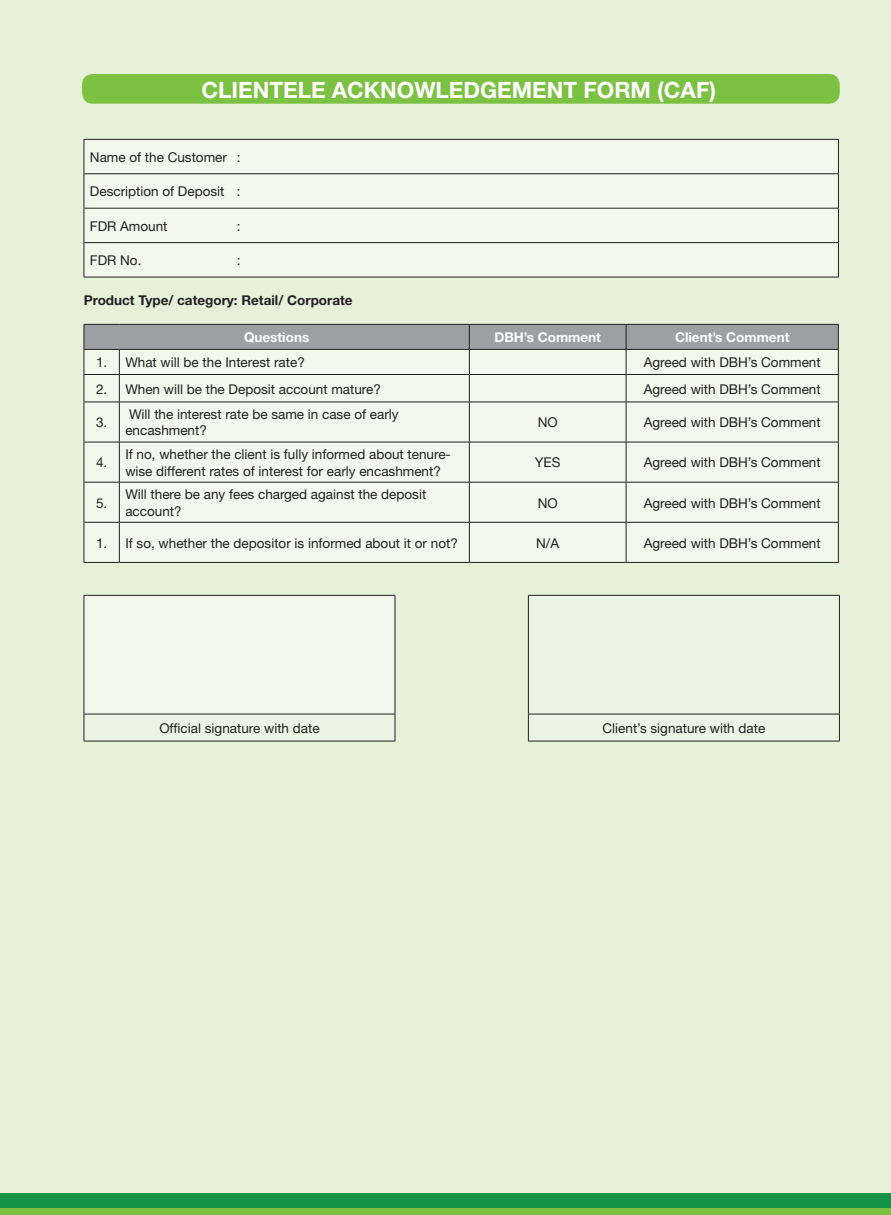
<style>
.page{position:relative;width:891px;height:1215px;background:#e6f1da}
.page>*{position:absolute;margin:0;border:0;box-sizing:border-box;transform-origin:0 0}
.t1{font:700 22.5px "Helvetica Neue";color:#fff}
.t2{font:13.5px/16.2px "Helvetica Neue";color:#231f20}
.t3{font:700 13.5px "Helvetica Neue";color:#231f20}
.t4{font:700 13.5px "Helvetica Neue";color:#fff}
</style>
<div class="page">
<div style="left:0;top:1208px;width:891px;height:7px;background:#7bc142"></div>
<div style="left:0;top:1193px;width:891px;height:15px;background:#129346"></div>
<div style="left:85px;top:140px;width:753px;height:137px;background:#f2f8ec"></div>
<hr style="left:84px;top:139px;width:755px;height:1px;background:#231f20">
<hr style="left:84px;top:140px;width:1px;height:34px;background:#231f20">
<hr style="left:838px;top:140px;width:1px;height:34px;background:#231f20">
<hr style="left:84px;top:174px;width:755px;height:1px;background:#231f20">
<hr style="left:84px;top:174px;width:1px;height:34px;background:#231f20">
<hr style="left:838px;top:174px;width:1px;height:34px;background:#231f20">
<hr style="left:84px;top:208px;width:755px;height:1px;background:#231f20">
<hr style="left:84px;top:208px;width:1px;height:34px;background:#231f20">
<hr style="left:838px;top:208px;width:1px;height:34px;background:#231f20">
<hr style="left:84px;top:242px;width:755px;height:1px;background:#231f20">
<hr style="left:84px;top:243px;width:1px;height:34px;background:#231f20">
<hr style="left:838px;top:243px;width:1px;height:34px;background:#231f20">
<hr style="left:84px;top:277px;width:755px;height:1px;background:#231f20">
<div style="left:85px;top:403px;width:753px;height:159px;background:#f2f8ec"></div>
<svg style="left:84px;top:324px;width:755px;height:78px;background:#cdd1cb"></svg>
<hr style="left:84px;top:402px;width:35px;height:1px;background:#231f20">
<hr style="left:84px;top:402px;width:1px;height:40px;background:#231f20">
<hr style="left:119px;top:402px;width:350px;height:1px;background:#231f20">
<hr style="left:119px;top:402px;width:1px;height:40px;background:#231f20">
<hr style="left:469px;top:402px;width:157px;height:1px;background:#231f20">
<hr style="left:469px;top:402px;width:1px;height:40px;background:#231f20">
<hr style="left:626px;top:402px;width:213px;height:1px;background:#231f20">
<hr style="left:626px;top:402px;width:1px;height:40px;background:#231f20">
<hr style="left:838px;top:402px;width:1px;height:40px;background:#231f20">
<hr style="left:84px;top:442px;width:35px;height:1px;background:#231f20">
<hr style="left:84px;top:442px;width:1px;height:40px;background:#231f20">
<hr style="left:119px;top:442px;width:350px;height:1px;background:#231f20">
<hr style="left:119px;top:442px;width:1px;height:40px;background:#231f20">
<hr style="left:469px;top:442px;width:157px;height:1px;background:#231f20">
<hr style="left:469px;top:442px;width:1px;height:40px;background:#231f20">
<hr style="left:626px;top:442px;width:213px;height:1px;background:#231f20">
<hr style="left:626px;top:442px;width:1px;height:40px;background:#231f20">
<hr style="left:838px;top:442px;width:1px;height:40px;background:#231f20">
<hr style="left:84px;top:482px;width:35px;height:1px;background:#231f20">
<hr style="left:84px;top:482px;width:1px;height:40px;background:#231f20">
<hr style="left:119px;top:482px;width:350px;height:1px;background:#231f20">
<hr style="left:119px;top:482px;width:1px;height:40px;background:#231f20">
<hr style="left:469px;top:482px;width:157px;height:1px;background:#231f20">
<hr style="left:469px;top:482px;width:1px;height:40px;background:#231f20">
<hr style="left:626px;top:482px;width:213px;height:1px;background:#231f20">
<hr style="left:626px;top:482px;width:1px;height:40px;background:#231f20">
<hr style="left:838px;top:482px;width:1px;height:40px;background:#231f20">
<hr style="left:84px;top:522px;width:35px;height:1px;background:#231f20">
<hr style="left:84px;top:523px;width:1px;height:39px;background:#231f20">
<hr style="left:119px;top:522px;width:350px;height:1px;background:#231f20">
<hr style="left:119px;top:523px;width:1px;height:39px;background:#231f20">
<hr style="left:469px;top:522px;width:157px;height:1px;background:#231f20">
<hr style="left:469px;top:523px;width:1px;height:39px;background:#231f20">
<hr style="left:626px;top:522px;width:213px;height:1px;background:#231f20">
<hr style="left:626px;top:523px;width:1px;height:39px;background:#231f20">
<hr style="left:838px;top:523px;width:1px;height:39px;background:#231f20">
<hr style="left:84px;top:562px;width:35px;height:1px;background:#231f20">
<hr style="left:119px;top:562px;width:350px;height:1px;background:#231f20">
<hr style="left:469px;top:562px;width:157px;height:1px;background:#231f20">
<hr style="left:626px;top:562px;width:213px;height:1px;background:#231f20">
<svg style="left:85px;top:595px;width:754px;height:146px;fill:#ecf5e4"></svg>
<hr style="left:84px;top:595px;width:311px;height:1px;background:#231f20">
<hr style="left:84px;top:596px;width:1px;height:118px;background:#231f20">
<hr style="left:395px;top:596px;width:1px;height:118px;background:#231f20">
<hr style="left:528px;top:595px;width:312px;height:1px;background:#231f20">
<hr style="left:528px;top:596px;width:1px;height:118px;background:#231f20">
<hr style="left:839px;top:596px;width:1px;height:118px;background:#231f20">
<hr style="left:84px;top:714px;width:311px;height:1px;background:#231f20">
<svg style="left:84px;top:714px;width:1px;height:27px"></svg>
<svg style="left:395px;top:714px;width:1px;height:27px"></svg>
<hr style="left:528px;top:714px;width:312px;height:1px;background:#231f20">
<svg style="left:528px;top:714px;width:1px;height:27px"></svg>
<svg style="left:839px;top:714px;width:1px;height:27px"></svg>
<hr style="left:84px;top:741px;width:311px;height:1px;background:#231f20">
<hr style="left:528px;top:741px;width:312px;height:1px;background:#231f20">
<div style="left:82px;top:74px;width:758px;height:30px;background:#7bc142;border-radius:11px"></div>
<h1 class="t1" style="left:201px;top:76px;width:516px">CLIENTELE ACKNOWLEDGEMENT FORM (CAF)</h1>
<p class="t2" style="left:90px;top:149px;width:152px">Name of the Customer :</p>
<p class="t2" style="left:90px;top:183px;width:152px">Description of Deposit :</p>
<p class="t2" style="left:90px;top:218px;width:79px">FDR Amount</p>
<p class="t2" style="left:237px;top:218px;width:5px">:</p>
<p class="t2" style="left:90px;top:252px;width:53px">FDR No.</p>
<p class="t2" style="left:237px;top:252px;width:5px">:</p>
<p class="t3" style="left:84px;top:292px;width:271px">Product Type/ category: Retail/ Corporate</p>
<p class="t4" style="left:244px;top:329px;width:67px">Questions</p>
<p class="t4" style="left:494px;top:329px;width:108px">DBH’s Comment</p>
<p class="t4" style="left:675px;top:329px;width:116px">Client’s Comment</p>
<p class="t2" style="left:96px;top:354px;width:210px">1. What will be the Interest rate?</p>
<p class="t2" style="left:644px;top:354px;width:179px">Agreed with DBH’s Comment</p>
<p class="t2" style="left:96px;top:380px;width:286px">2. When will be the Deposit account mature?</p>
<p class="t2" style="left:644px;top:380px;width:179px">Agreed with DBH’s Comment</p>
<p class="t2" style="left:96px;top:414px;width:13px">3.</p>
<p class="t2" style="left:125px;top:406px;width:275px">Will the interest rate be same in case of early encashment?</p>
<p class="t2" style="left:538px;top:414px;width:22px">NO</p>
<p class="t2" style="left:644px;top:414px;width:179px">Agreed with DBH’s Comment</p>
<p class="t2" style="left:96px;top:454px;width:13px">4.</p>
<p class="t2" style="left:125px;top:446px;width:327px">If no, whether the client is fully informed about tenure&shy;wise different rates of interest for early encashment?</p>
<p class="t2" style="left:535px;top:454px;width:27px">YES</p>
<p class="t2" style="left:644px;top:454px;width:179px">Agreed with DBH’s Comment</p>
<p class="t2" style="left:96px;top:494px;width:13px">5.</p>
<p class="t2" style="left:125px;top:486px;width:302px">Will there be any fees charged against the deposit account?</p>
<p class="t2" style="left:538px;top:494px;width:22px">NO</p>
<p class="t2" style="left:644px;top:494px;width:179px">Agreed with DBH’s Comment</p>
<p class="t2" style="left:96px;top:535px;width:363px">1. If so, whether the depositor is informed about it or not?</p>
<p class="t2" style="left:536px;top:535px;width:24px">N/A</p>
<p class="t2" style="left:644px;top:535px;width:179px">Agreed with DBH’s Comment</p>
<p class="t2" style="left:159px;top:720px;width:162px">Official signature with date</p>
<p class="t2" style="left:603px;top:720px;width:164px">Client’s signature with date</p>
</div>
